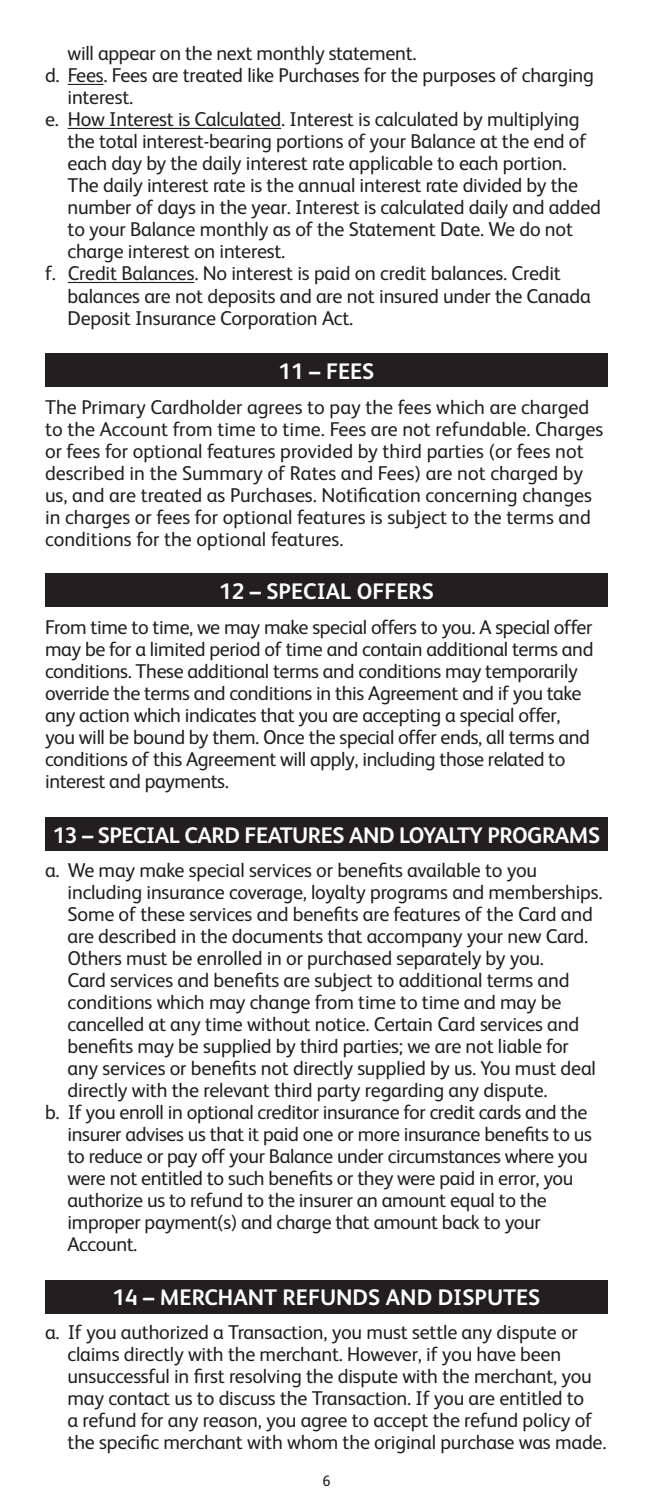
<style>
.page{position:relative;width:653px;height:1508px;background:#fff}
.page>*{position:absolute;margin:0;border:0;box-sizing:border-box;transform-origin:0 0}
.t1{font:700 22.5px "FS Albert";color:#fff}
.t2{font:700 22.5px "FS Albert";letter-spacing:-.02em;color:#fff}
.Paragraph{font:20px/22px "FS Albert";letter-spacing:-.01em;color:#231f20}
.t3{font:15px "FS Albert";color:#231f20}
</style>
<div class="page">
<hr style="left:68px;top:84px;width:35px;height:1px;background:#231f20">
<hr style="left:68px;top:128px;width:213px;height:1px;background:#231f20">
<hr style="left:68px;top:282px;width:126px;height:1px;background:#231f20">
<div style="left:45px;top:353px;width:563px;height:34px;background:#231f20"></div>
<div style="left:45px;top:573px;width:563px;height:34px;background:#231f20"></div>
<div style="left:45px;top:817px;width:563px;height:33px;background:#231f20"></div>
<div style="left:45px;top:1279px;width:563px;height:34px;background:#231f20"></div>
<p class="Paragraph" style="left:68px;top:42px;width:350px">will appear on the next monthly statement.</p>
<p class="Paragraph" style="left:68px;top:64px;width:528px;text-indent:-22px">d. Fees. Fees are treated like Purchases for the purposes of charging interest.</p>
<p class="Paragraph" style="left:68px;top:108px;width:535px;text-indent:-22px">e. How Interest is Calculated. Interest is calculated by multiplying the total interest-bearing portions of your Balance at the end of each day by the daily interest rate applicable to each portion.<br>The daily interest rate is the annual interest rate divided by the number of days in the year. Interest is calculated daily and added to your Balance monthly as of the Statement Date. We do not charge interest on interest.</p>
<p class="Paragraph" style="left:68px;top:262px;width:524px;text-indent:-22px">f. Credit Balances. No interest is paid on credit balances. Credit balances are not deposits and are not insured under the Canada<br>Deposit Insurance Corporation Act.</p>
<h2 class="t1" style="left:278px;top:356px;width:97px">11 – FEES</h2>
<p class="Paragraph" style="left:45px;top:395px;width:559px">The Primary Cardholder agrees to pay the fees which are charged to the Account from time to time. Fees are not refundable. Charges or fees for optional features provided by third parties (or fees not described in the Summary of Rates and Fees) are not charged by us, and are treated as Purchases. Notification concerning changes in charges or fees for optional features is subject to the terms and conditions for the optional features.</p>
<h2 class="t1" style="left:219px;top:575px;width:216px">12 – SPECIAL OFFERS</h2>
<p class="Paragraph" style="left:45px;top:615px;width:550px">From time to time, we may make special offers to you. A special offer may be for a limited period of time and contain additional terms and conditions. These additional terms and conditions may temporarily override the terms and conditions in this Agreement and if you take any action which indicates that you are accepting a special offer, you will be bound by them. Once the special offer ends, all terms and conditions of this Agreement will apply, including those related to interest and payments.</p>
<h2 class="t2" style="left:53px;top:819px;width:549px">13 – SPECIAL CARD FEATURES AND LOYALTY PROGRAMS</h2>
<p class="Paragraph" style="left:68px;top:858px;width:536px;text-indent:-22px">a. We may make special services or benefits available to you including insurance coverage, loyalty programs and memberships.<br>Some of these services and benefits are features of the Card and are described in the documents that accompany your new Card.<br>Others must be enrolled in or purchased separately by you.<br>Card services and benefits are subject to additional terms and conditions which may change from time to time and may be cancelled at any time without notice. Certain Card services and benefits may be supplied by third parties; we are not liable for any services or benefits not directly supplied by us. You must deal directly with the relevant third party regarding any dispute.</p>
<p class="Paragraph" style="left:68px;top:1100px;width:526px;text-indent:-22px">b. If you enroll in optional creditor insurance for credit cards and the insurer advises us that it paid one or more insurance benefits to us to reduce or pay off your Balance under circumstances where you were not entitled to such benefits or they were paid in error, you authorize us to refund to the insurer an amount equal to the improper payment(s) and charge that amount back to your Account.</p>
<h2 class="t1" style="left:112px;top:1282px;width:429px">14 – MERCHANT REFUNDS AND DISPUTES</h2>
<p class="Paragraph" style="left:68px;top:1320px;width:540px;text-indent:-22px">a. If you authorized a Transaction, you must settle any dispute or claims directly with the merchant. However, if you have been unsuccessful in first resolving the dispute with the merchant, you may contact us to discuss the Transaction. If you are entitled to<br>a refund for any reason, you agree to accept the refund policy of the specific merchant with whom the original purchase was made.</p>
<p class="t3" style="left:322px;top:1471px;width:10px">6</p>
</div>
